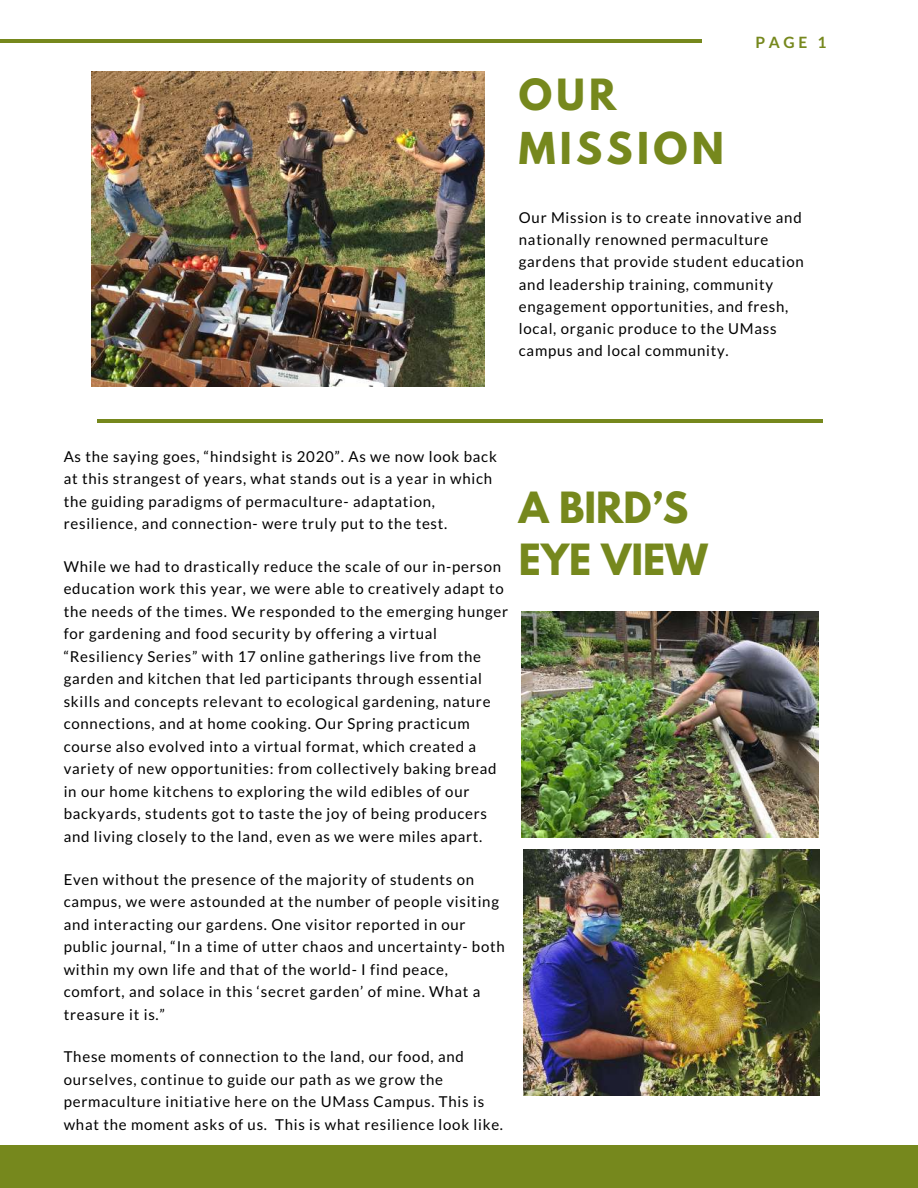
<style>
.page{position:relative;width:918px;height:1188px;background:#fff}
.page>*{position:absolute;margin:0;border:0;box-sizing:border-box;transform-origin:0 0}
.t1{font:700 38.85px "League Spartan";letter-spacing:.11em;color:#76881d}
.t2{font:700 38.1px/52.9px "League Spartan";color:#76881d}
.t3{font:700 15.6px "Lato";color:#76881d}
.t4{font:15px/22.5px "Lato";letter-spacing:.05em;color:#000}
</style>
<div class="page">
<hr style="left:0;top:40px;width:702px;height:3px;background:#76881d">
<img style="left:92px;top:72px;width:392px;height:315px">
<hr style="left:97px;top:419px;width:726px;height:3px;background:#76881d">
<div style="left:0;top:1146px;width:918px;height:42px;background:#76881d"></div>
<img style="left:521px;top:611px;width:297px;height:226px">
<img style="left:523px;top:849px;width:296px;height:247px">
<h2 class="t2" style="left:519px;top:74px;width:99px">OUR</h2>
<h1 class="t1" style="left:519px;top:129px;width:206px">MISSION</h1>
<p class="t3" style="left:756px;top:32px;width:72px">PAGE 1</p>
<p class="t4" style="left:519px;top:206px;width:286px">Our Mission is to create innovative and nationally renowned permaculture gardens that provide student education and leadership training, community engagement opportunities, and fresh, local, organic produce to the UMass campus and local community.</p>
<p class="t4" style="left:64px;top:445px;width:435px">As the saying goes, “hindsight is 2020”. As we now look back at this strangest of years, what stands out is a year in which the guiding paradigms of permaculture- adaptation, resilience, and connection- were truly put to the test.</p>
<p class="t4" style="left:64px;top:555px;width:446px">While we had to drastically reduce the scale of our in-person education work this year, we were able to creatively adapt to the needs of the times. We responded to the emerging hunger for gardening and food security by offering a virtual “Resiliency Series” with 17 online gatherings live from the garden and kitchen that led participants through essential skills and concepts relevant to ecological gardening, nature connections, and at home cooking. Our Spring practicum course also evolved into a virtual format, which created a variety of new opportunities: from collectively baking bread in our home kitchens to exploring the wild edibles of our backyards, students got to taste the joy of being producers and living closely to the land, even as we were miles apart.</p>
<p class="t4" style="left:64px;top:868px;width:443px">Even without the presence of the majority of students on campus, we were astounded at the number of people visiting and interacting our gardens. One visitor reported in our public journal, “In a time of utter chaos and uncertainty- both within my own life and that of the world- I find peace, comfort, and solace in this ‘secret garden’ of mine. What a treasure it is.”</p>
<p class="t4" style="left:64px;top:1045px;width:441px">These moments of connection to the land, our food, and ourselves, continue to guide our path as we grow the permaculture initiative here on the UMass Campus. This is what the moment asks of us. This is what resilience look like.</p>
<h2 class="t2" style="left:519px;top:486px;width:191px">A BIRD’S<br>EYE VIEW</h2>
</div>
